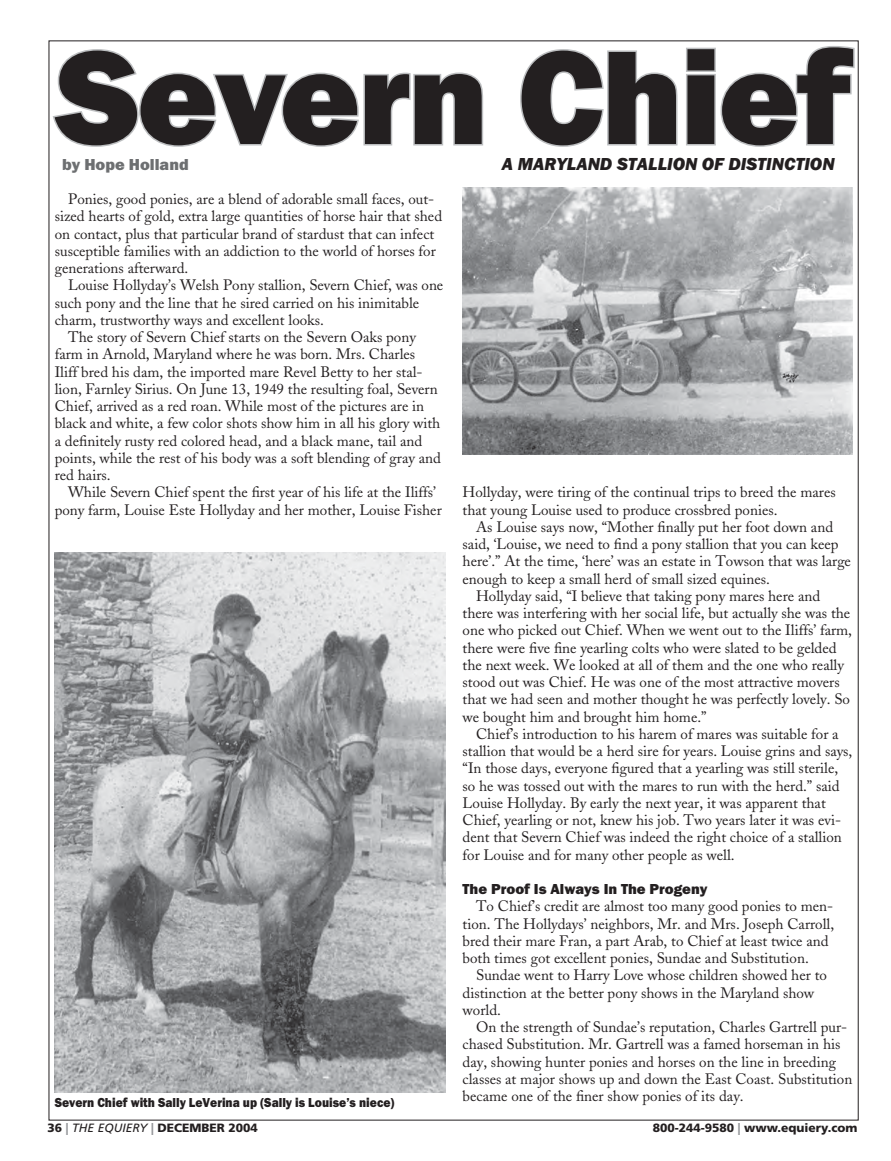
<style>
.page{position:relative;width:891px;height:1161px;background:#fff}
.page>*{position:absolute;margin:0;border:0;box-sizing:border-box;transform-origin:0 0}
.t1{font:800 138px "FS Franklin Gothic H";letter-spacing:-.02em;color:#231f20}
.t2{font:italic 800 18px "FS Franklin Gothic H";color:#231f20}
.t3{font:800 16.5px "FS Franklin Gothic H";color:#6d6f71}
.t4{font:15px/17.2px "Adobe Caslon";color:#231f20}
.t5{font:800 15px "FS Franklin Gothic H";color:#231f20}
.t6{font:800 13.5px "FS Franklin Gothic H";color:#231f20;scale:.9 1}
.t7{font:900 12px "Frutiger";color:#231f20}
.s1{color:#bcbec0}
.s2{color:#939598}
.s3{font-weight:400;font-style:italic}
</style>
<div class="page">
<img style="left:55px;top:552px;width:390px;height:540px">
<img style="left:463px;top:188px;width:390px;height:266px">
<p class="t1" style="left:56px;top:52px;width:796px"><span class="s1">Sev</span>ern Chief</p>
<p class="t3" style="left:62px;top:159px;width:128px">by Hope Holland</p>
<p class="t4" style="left:55px;top:192px;width:389px;text-indent:14px">Ponies, good ponies, are a blend of adorable small faces, out&shy;sized hearts of gold, extra large quantities of horse hair that shed on contact, plus that particular brand of stardust that can infect susceptible families with an addiction to the world of horses for generations afterward.</p>
<p class="t4" style="left:55px;top:278px;width:390px;text-indent:14px">Louise Hollyday’s Welsh Pony stallion, Severn Chief, was one such pony and the line that he sired carried on his inimitable charm, trustworthy ways and excellent looks.</p>
<p class="t4" style="left:55px;top:330px;width:388px;text-indent:14px">The story of Severn Chief starts on the Severn Oaks pony farm in Arnold, Maryland where he was born. Mrs. Charles Iliff bred his dam, the imported mare Revel Betty to her stal&shy;lion, Farnley Sirius. On June 13, 1949 the resulting foal, Severn Chief, arrived as a red roan. While most of the pictures are in black and white, a few color shots show him in all his glory with a definitely rusty red colored head, and a black mane, tail and points, while the rest of his body was a soft blending of gray and red hairs.</p>
<p class="t4" style="left:55px;top:485px;width:389px;text-align:center">While Severn Chief spent the first year of his life at the Iliffs’ pony farm, Louise Este Hollyday and her mother, Louise Fisher</p>
<p class="t2" style="left:502px;top:157px;width:334px">A MARYLAND STALLION OF DISTINCTION</p>
<p class="t4" style="left:463px;top:486px;width:375px">Hollyday, were tiring of the continual trips to breed the mares that young Louise used to produce crossbred ponies.</p>
<p class="t4" style="left:463px;top:520px;width:390px;text-indent:14px">As Louise says now, “Mother finally put her foot down and said, ‘Louise, we need to find a pony stallion that you can keep here’.” At the time, ‘here’ was an estate in Towson that was large enough to keep a small herd of small sized equines.</p>
<p class="t4" style="left:463px;top:589px;width:391px;text-indent:14px">Hollyday said, “I believe that taking pony mares here and there was interfering with her social life, but actually she was the one who picked out Chief. When we went out to the Iliffs’ farm, there were five fine yearling colts who were slated to be gelded the next week. We looked at all of them and the one who really stood out was Chief. He was one of the most attractive movers that we had seen and mother thought he was perfectly lovely. So we bought him and brought him home.”</p>
<p class="t4" style="left:463px;top:727px;width:391px;text-indent:14px">Chief’s introduction to his harem of mares was suitable for a stallion that would be a herd sire for years. Louise grins and says, “In those days, everyone figured that a yearling was still sterile, so he was tossed out with the mares to run with the herd.” said Louise Hollyday. By early the next year, it was apparent that Chief, yearling or not, knew his job. Two years later it was evi&shy;dent that Severn Chief was indeed the right choice of a stallion for Louise and for many other people as well.</p>
<p class="t5" style="left:463px;top:884px;width:247px">The Proof Is Always In The Progeny</p>
<p class="t4" style="left:463px;top:900px;width:373px;text-indent:14px">To Chief’s credit are almost too many good ponies to men&shy;tion. The Hollydays’ neighbors, Mr. and Mrs. Joseph Carroll, bred their mare Fran, a part Arab, to Chief at least twice and both times got excellent ponies, Sundae and Substitution.</p>
<p class="t4" style="left:463px;top:969px;width:366px;text-indent:14px">Sundae went to Harry Love whose children showed her to distinction at the better pony shows in the Maryland show world.</p>
<p class="t4" style="left:463px;top:1020px;width:391px;text-indent:14px">On the strength of Sundae’s reputation, Charles Gartrell pur&shy;chased Substitution. Mr. Gartrell was a famed horseman in his day, showing hunter ponies and horses on the line in breeding classes at major shows up and down the East Coast. Substitution became one of the finer show ponies of its day.</p>
<p class="t6" style="left:55px;top:1098px;width:379px">Severn Chief with Sally LeVerina up (Sally is Louise’s niece)</p>
<h6 class="t7" style="left:48px;top:1123px;width:212px">36 <span class="s2">|</span> <span class="s3">THE EQUIERY</span> <span class="s2">|</span> DECEMBER 2004</h6>
<h6 class="t7" style="left:653px;top:1123px;width:206px">800-244-9580 <span class="s2">|</span> www.equiery.com</h6>
</div>
